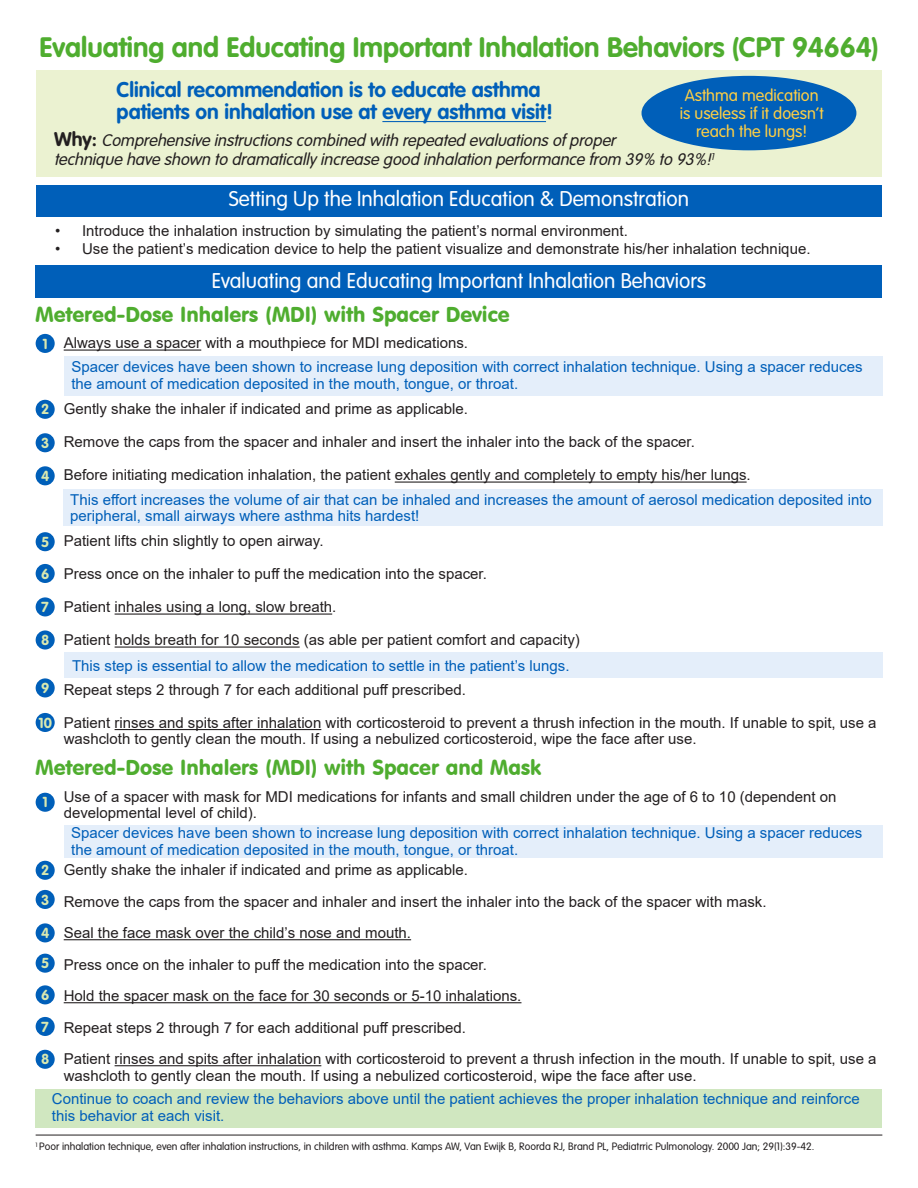
<style>
.page{position:relative;width:918px;height:1188px;background:#fff}
.page>*{position:absolute;margin:0;border:0;box-sizing:border-box;transform-origin:0 0}
.t1{font:700 27.75px "VAG Rounded Std";color:#4fad2f}
.t2{font:300 21px "VAG Rounded Std";color:#fff}
.t3{font:21px "VAG Rounded BT";color:#4fad2f}
.t4{font:700 21px "VAG Rounded Std";color:#005fb9}
.t5{font:italic 300 16.5px "VAG Rounded Std";color:#231f20}
.t6{font:300 16.5px "VAG Rounded Std";color:#ffcf43}
.t7{font:15px/16.5px "Arial";color:#231f20}
.t8{font:15px/16.5px "Arial";color:#005fb9}
.t9{font:700 14.25px "VAG Rounded Std";color:#dae9b0}
.t10{font:300 10.5px "VAG Rounded Std";color:#231f20}
.s1{font-weight:700;font-style:normal;font-size:19.5px}
</style>
<div class="page">
<div style="left:64px;top:356px;width:818px;height:40px;background:#e4eefa"></div>
<div style="left:36px;top:70px;width:846px;height:107px;background:#ebf2d1"></div>
<hr style="left:382px;top:121px;width:164px;height:1px;background:#005fb9">
<div style="left:36px;top:185px;width:846px;height:31px;background:#005fb9"></div>
<div style="left:36px;top:265px;width:846px;height:32px;background:#005fb9"></div>
<hr style="left:64px;top:350px;width:137px;height:1px;background:#231f20">
<hr style="left:395px;top:482px;width:352px;height:1px;background:#231f20">
<hr style="left:115px;top:614px;width:217px;height:1px;background:#231f20">
<hr style="left:115px;top:647px;width:185px;height:1px;background:#231f20">
<hr style="left:115px;top:729px;width:206px;height:1px;background:#231f20">
<div style="left:36px;top:334px;width:19px;height:19px;background:#005fb9;border-radius:50%"></div>
<div style="left:36px;top:400px;width:19px;height:19px;background:#005fb9;border-radius:50%"></div>
<div style="left:36px;top:433px;width:19px;height:19px;background:#005fb9;border-radius:50%"></div>
<div style="left:36px;top:466px;width:19px;height:19px;background:#005fb9;border-radius:50%"></div>
<div style="left:36px;top:532px;width:19px;height:19px;background:#005fb9;border-radius:50%"></div>
<div style="left:36px;top:564px;width:19px;height:19px;background:#005fb9;border-radius:50%"></div>
<div style="left:36px;top:597px;width:19px;height:19px;background:#005fb9;border-radius:50%"></div>
<hr style="left:36px;top:1135px;width:846px;height:1px;background:#231f20">
<div style="left:64px;top:652px;width:818px;height:26px;background:#e4eefa"></div>
<div style="left:36px;top:630px;width:19px;height:20px;background:#005fb9;border-radius:50%"></div>
<div style="left:36px;top:678px;width:19px;height:19px;background:#005fb9;border-radius:50%"></div>
<div style="left:36px;top:713px;width:19px;height:19px;background:#005fb9;border-radius:50%"></div>
<div style="left:36px;top:793px;width:19px;height:19px;background:#005fb9;border-radius:50%"></div>
<div style="left:36px;top:861px;width:19px;height:19px;background:#005fb9;border-radius:50%"></div>
<div style="left:36px;top:890px;width:19px;height:19px;background:#005fb9;border-radius:50%"></div>
<div style="left:64px;top:490px;width:819px;height:36px;background:#e4eefa"></div>
<hr style="left:64px;top:939px;width:347px;height:1px;background:#231f20">
<hr style="left:64px;top:1002px;width:457px;height:1px;background:#231f20">
<hr style="left:115px;top:1065px;width:206px;height:1px;background:#231f20">
<div style="left:642px;top:76px;width:214px;height:74px;background:#005fb9;border-radius:50%"></div>
<div style="left:36px;top:1089px;width:846px;height:39px;background:#d0e7c0"></div>
<div style="left:64px;top:825px;width:818px;height:33px;background:#e4eefa"></div>
<div style="left:36px;top:923px;width:19px;height:19px;background:#005fb9;border-radius:50%"></div>
<div style="left:36px;top:954px;width:19px;height:19px;background:#005fb9;border-radius:50%"></div>
<div style="left:36px;top:985px;width:19px;height:19px;background:#005fb9;border-radius:50%"></div>
<div style="left:36px;top:1017px;width:19px;height:19px;background:#005fb9;border-radius:50%"></div>
<div style="left:36px;top:1050px;width:19px;height:19px;background:#005fb9;border-radius:50%"></div>
<p class="t1" style="left:40px;top:31px;width:840px">Evaluating and Educating Important Inhalation Behaviors (CPT 94664)</p>
<p class="t4" style="left:117px;top:77px;width:426px">Clinical recommendation is to educate asthma</p>
<p class="t4" style="left:117px;top:100px;width:438px">patients on inhalation use at every asthma visit!</p>
<p class="t5" style="left:54px;top:131px;width:567px"><span class="s1">W h y :</span> Comprehensive instructionscombined with repeated evaluationsofproper</p>
<p class="t5" style="left:54px;top:150px;width:664px">technique have shown to dramaticallyincrease good inhalation performance from 39% to 93%!<sup>1</sup></p>
<p class="t2" style="left:229px;top:187px;width:462px">Setting Up the Inhalation Education &amp; Demonstration</p>
<p class="t6" style="left:685px;top:86px;width:135px">Asthma medication</p>
<p class="t6" style="left:680px;top:104px;width:145px">is useless if it doesn’t</p>
<p class="t6" style="left:696px;top:121px;width:113px">reach the lungs!</p>
<p class="t7" style="left:55px;top:222px;width:574px">• Introduce the inhalation instruction by simulating the patient’s normal environment.</p>
<p class="t7" style="left:55px;top:240px;width:757px">• Use the patient’s medication device to help the patient visualize and demonstrate his/her inhalation technique.</p>
<p class="t2" style="left:212px;top:269px;width:496px">Evaluating and Educating Important Inhalation Behaviors</p>
<p class="t3" style="left:36px;top:301px;width:475px">Metered-Dose Inhalers (MDI) with Spacer Device</p>
<p class="t9" style="left:43px;top:335px;width:7px">1</p>
<p class="t9" style="left:41px;top:401px;width:10px">2</p>
<p class="t9" style="left:41px;top:435px;width:10px">3</p>
<p class="t9" style="left:41px;top:468px;width:10px">4</p>
<p class="t9" style="left:41px;top:534px;width:10px">5</p>
<p class="t9" style="left:41px;top:565px;width:10px">6</p>
<p class="t9" style="left:41px;top:599px;width:9px">7</p>
<p class="t9" style="left:41px;top:632px;width:10px">8</p>
<p class="t9" style="left:41px;top:680px;width:10px">9</p>
<p class="t9" style="left:38px;top:714px;width:15px">10</p>
<p class="t7" style="left:64px;top:335px;width:406px">Always use a spacer with a mouthpiece for MDI medications.</p>
<p class="t8" style="left:71px;top:359px;width:793px">Spacer devices have been shown to increase lung deposition with correct inhalation technique. Using a spacer reduces the amount of medication deposited in the mouth, tongue, or throat.</p>
<p class="t7" style="left:64px;top:401px;width:406px">Gently shake the inhaler if indicated and prime as applicable.</p>
<p class="t7" style="left:64px;top:434px;width:633px">Remove the caps from the spacer and inhaler and insert the inhaler into the back of the spacer.</p>
<p class="t7" style="left:64px;top:467px;width:689px">Before initiating medication inhalation, the patient exhales gently and completely to empty his/her lungs.</p>
<p class="t8" style="left:70px;top:491px;width:803px">This effort increases the volume of air that can be inhaled and increases the amount of aerosol medication deposited into peripheral, small airways where asthma hits hardest!</p>
<p class="t7" style="left:64px;top:533px;width:261px">Patient lifts chin slightly to open airway.</p>
<p class="t7" style="left:64px;top:566px;width:425px">Press once on the inhaler to puff the medication into the spacer.</p>
<p class="t7" style="left:64px;top:599px;width:274px">Patient inhales using a long, slow breath.</p>
<p class="t7" style="left:64px;top:632px;width:518px">Patient holds breath for 10 seconds (as able per patient comfort and capacity)</p>
<p class="t7" style="left:64px;top:681px;width:404px">Repeat steps 2 through 7 for each additional puff prescribed.</p>
<p class="t7" style="left:64px;top:714px;width:814px">Patient rinses and spits after inhalation with corticosteroid to prevent a thrush infection in the mouth. If unable to spit, use a washcloth to gently clean the mouth. If using a nebulized corticosteroid, wipe the face after use.</p>
<p class="t8" style="left:72px;top:657px;width:499px">This step is essential to allow the medication to settle in the patient’s lungs.</p>
<p class="t3" style="left:36px;top:754px;width:507px">Metered-Dose Inhalers (MDI) with Spacer and Mask</p>
<p class="t7" style="left:64px;top:788px;width:774px">Use of a spacer with mask for MDI medications for infants and small children under the age of 6 to 10 (dependent on developmental level of child).</p>
<p class="t9" style="left:43px;top:794px;width:7px">1</p>
<p class="t9" style="left:41px;top:862px;width:10px">2</p>
<p class="t9" style="left:41px;top:891px;width:10px">3</p>
<p class="t9" style="left:41px;top:925px;width:10px">4</p>
<p class="t9" style="left:41px;top:955px;width:10px">5</p>
<p class="t9" style="left:41px;top:987px;width:10px">6</p>
<p class="t9" style="left:41px;top:1018px;width:9px">7</p>
<p class="t9" style="left:41px;top:1051px;width:10px">8</p>
<p class="t8" style="left:71px;top:825px;width:793px">Spacer devices have been shown to increase lung deposition with correct inhalation technique. Using a spacer reduces the amount of medication deposited in the mouth, tongue, or throat.</p>
<p class="t7" style="left:64px;top:862px;width:406px">Gently shake the inhaler if indicated and prime as applicable.</p>
<p class="t7" style="left:64px;top:893px;width:704px">Remove the caps from the spacer and inhaler and insert the inhaler into the back of the spacer with mask.</p>
<p class="t7" style="left:64px;top:925px;width:349px">Seal the face mask over the child’s nose and mouth.</p>
<p class="t7" style="left:64px;top:956px;width:425px">Press once on the inhaler to puff the medication into the spacer.</p>
<p class="t7" style="left:64px;top:988px;width:459px">Hold the spacer mask on the face for 30 seconds or 5-10 inhalations.</p>
<p class="t7" style="left:64px;top:1019px;width:404px">Repeat steps 2 through 7 for each additional puff prescribed.</p>
<p class="t7" style="left:64px;top:1051px;width:814px">Patient rinses and spits after inhalation with corticosteroid to prevent a thrush infection in the mouth. If unable to spit, use a washcloth to gently clean the mouth. If using a nebulized corticosteroid, wipe the face after use.</p>
<p class="t8" style="left:52px;top:1091px;width:809px">Continue to coach and review the behaviors above until the patient achieves the proper inhalation technique and reinforce this behavior at each visit.</p>
<p class="t10" style="left:36px;top:1141px;width:780px"><sup>1</sup> Poor inhalation technique, even after inhalation instructions, in children with asthma. Kamps AW, Van Ewijk B, Roorda RJ, Brand PL, Pediatrric Pulmonology. 2000 Jan; 29(1):39-42.</p>
</div>
